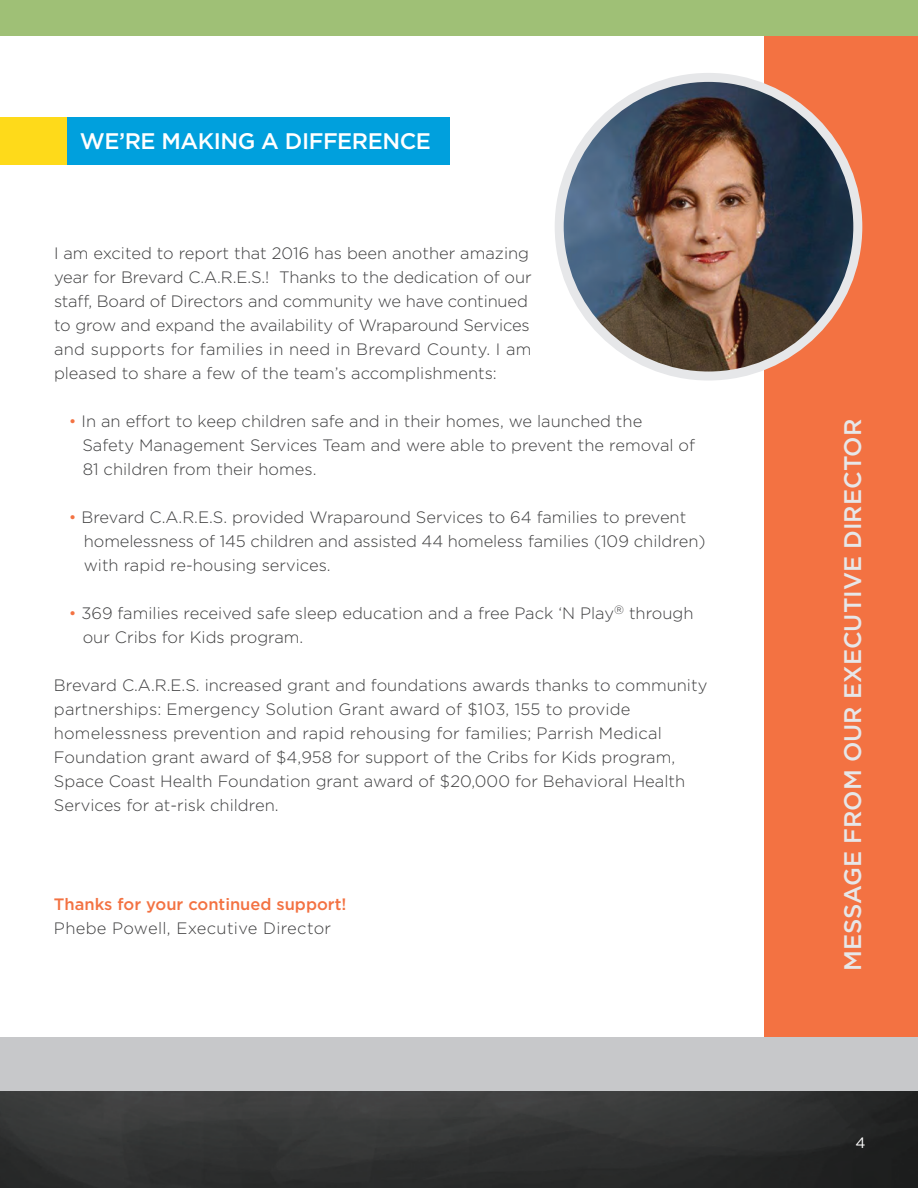
<style>
.page{position:relative;width:918px;height:1188px;background:#fff}
.page>*{position:absolute;margin:0;border:0;box-sizing:border-box;transform-origin:0 0}
.t1{font:500 24px "Gotham";color:#e6e7e9}
.t2{font:500 22.5px "Gotham";letter-spacing:-.02em;color:#fff}
.t3{font:300 16.5px/24px "Gotham";color:#3e3e3f}
.t4{font:500 16.5px "Gotham";color:#f37242}
.t5{font:300 16.5px "Gotham";letter-spacing:.02em;color:#3e3e3f}
.t6{font:15px "Gotham";color:#fff}
.s1{color:#f37242}
</style>
<div class="page">
<img style="left:0;top:1091px;width:918px;height:97px">
<div style="left:765px;top:29px;width:153px;height:1023px;background:#f37242"></div>
<div style="left:0;top:1037px;width:918px;height:54px;background:#c7c8ca"></div>
<img style="left:561px;top:77px;width:294px;height:299px">
<div style="left:555px;top:73px;width:307px;height:308px;border:9px solid #e6e7e9;border-radius:50%"></div>
<div style="left:0;top:0;width:918px;height:36px;background:#9fc076"></div>
<div style="left:0;top:117px;width:72px;height:48px;background:#feda1a"></div>
<div style="left:68px;top:117px;width:382px;height:48px;background:#00a0dd"></div>
<h2 class="t2" style="left:80px;top:128px;width:353px">WE’RE MAKING A DIFFERENCE</h2>
<p class="t3" style="left:54px;top:241px;width:479px">I am excited to report that 2016 has been another amazing year for Brevard C.A.R.E.S.! Thanks to the dedication of our staff, Board of Directors and community we have continued to grow and expand the availability of Wraparound Services and supports for families in need in Brevard County. I am pleased to share a few of the team’s accomplishments:</p>
<p class="t3" style="left:82px;top:409px;width:614px;text-indent:-14px"><span class="s1">•</span> In an effort to keep children safe and in their homes, we launched the<br>Safety Management Services Team and were able to prevent the removal of<br>81 children from their homes.</p>
<p class="t3" style="left:84px;top:505px;width:623px;text-indent:-15px"><span class="s1">•</span> Brevard C.A.R.E.S. provided Wraparound Services to 64 families to prevent homelessness of 145 children and assisted 44 homeless families (109 children) with rapid re-housing services.</p>
<p class="t3" style="left:83px;top:601px;width:612px;text-indent:-14px"><span class="s1">•</span> 369 families received safe sleep education and a free Pack ‘N Play<sup>®</sup> through our Cribs for Kids program.</p>
<p class="t3" style="left:54px;top:673px;width:655px">Brevard C.A.R.E.S. increased grant and foundations awards thanks to community partnerships: Emergency Solution Grant award of $103, 155 to provide homelessness prevention and rapid rehousing for families; Parrish Medical Foundation grant award of $4,958 for support of the Cribs for Kids program, Space Coast Health Foundation grant award of $20,000 for Behavioral Health Services for at-risk children.</p>
<p class="t4" style="left:54px;top:894px;width:294px">Thanks for your continued support!</p>
<p class="t5" style="left:54px;top:919px;width:279px">Phebe Powell, Executive Director</p>
<h1 class="t1" style="left:839px;top:971px;width:553px;rotate:-90deg">MESSAGE FROM OUR EXECUTIVE DIRECTOR</h1>
<p class="t6" style="left:855px;top:1134px;width:12px">4</p>
</div>
